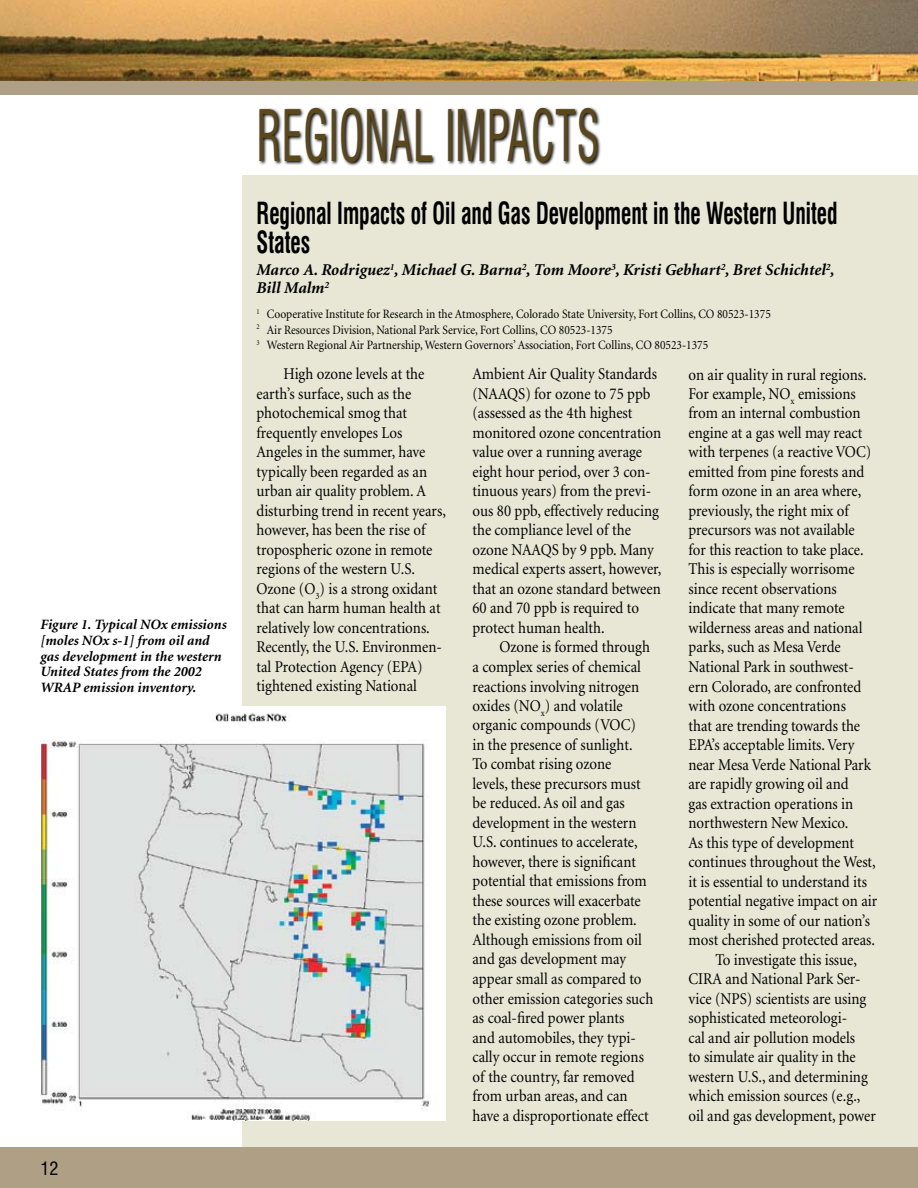
<style>
.page{position:relative;width:918px;height:1188px;background:#fff}
.page>*{position:absolute;margin:0;border:0;box-sizing:border-box;transform-origin:0 0}
.t1{font:condensed 69px "Swiss 721 BT";letter-spacing:.025em;color:#5a471c;scale:.6 1}
.t2{font:700 condensed 29.7px/28.5px "Swiss 721 BT";color:#000;scale:.73 1}
.t3{font:condensed 18px "Swiss 721 BT";color:#000}
.t4{font:16.5px/19.5px "Minion";color:#000;scale:.9 1}
.t5{font:italic 700 16.5px/18px "Minion";color:#000}
.t6{font:italic 700 14.25px/15.8px "Minion";color:#000}
.t7{font:12.75px/15.8px "Minion";color:#000;scale:.9 1}
</style>
<div class="page">
<div style="left:0;top:1148px;width:918px;height:40px;background:#ae9f85"></div>
<img style="left:0;top:0;width:918px;height:81px">
<div style="left:243px;top:176px;width:675px;height:972px;background:#e8e6d5"></div>
<svg style="left:259px;top:107px;width:639px;height:69px"></svg>
<div style="left:0;top:81px;width:918px;height:13px;background:#ae9f85"></div>
<img style="left:40px;top:706px;width:405px;height:414px">
<p class="t6" style="left:40px;top:617px;width:188px">Figure 1. Typical NOx emissions [moles NOx s-1] from oil and gas development in the western<br>United States from the 2002<br>WRAP emission inventory.</p>
<p class="t3" style="left:40px;top:1157px;width:19px">12</p>
<h1 class="t1" style="left:257px;top:94px;width:494px">REGIONAL IMPACTS</h1>
<h2 class="t2" style="left:256px;top:199px;width:798px">Regional Impacts of Oil and Gas Development in the Western United<br>States</h2>
<p class="t5" style="left:256px;top:261px;width:580px">Marco A. Rodriguez<sup>1</sup>, Michael G. Barna<sup>2</sup>, Tom Moore<sup>3</sup>, Kristi Gebhart<sup>2</sup>, Bret Schichtel<sup>2</sup>,<br>Bill Malm<sup>2</sup></p>
<p class="t7" style="left:256px;top:306px;width:573px"><sup>1</sup> Cooperative Institute for Research in the Atmosphere, Colorado State University, Fort Collins, CO 80523-1375<br><sup>2</sup> Air Resources Division, National Park Service, Fort Collins, CO 80523-1375<br><sup>3</sup> Western Regional Air Partnership, Western Governors’ Association, Fort Collins, CO 80523-1375</p>
<p class="t4" style="left:472px;top:365px;width:211px">Ambient Air Quality Standards (NAAQS) for ozone to 75 ppb (assessed as the 4th highest monitored ozone concentration value over a running average eight hour period, over 3 con&shy;tinuous years) from the previ&shy;ous 80 ppb, effectively reducing the compliance level of the ozone NAAQS by 9 ppb. Many medical experts assert, however, that an ozone standard between<br>60 and 70 ppb is required to protect human health.</p>
<p class="t4" style="left:472px;top:638px;width:202px;text-indent:27px">Ozone is formed through a complex series of chemical reactions involving nitrogen oxides (NO<sub>x</sub>) and volatile organic compounds (VOC)<br>in the presence of sunlight.<br>To combat rising ozone<br>levels, these precursors must be reduced. As oil and gas development in the western<br>U.S. continues to accelerate, however, there is significant potential that emissions from these sources will exacerbate the existing ozone problem.<br>Although emissions from oil and gas development may appear small as compared to other emission categories such as coal-fired power plants<br>and automobiles, they typi&shy;cally occur in remote regions of the country, far removed from urban areas, and can have a disproportionate effect</p>
<p class="t4" style="left:256px;top:365px;width:212px;text-indent:27px">High ozone levels at the earth’s surface, such as the photochemical smog that frequently envelopes Los<br>Angeles in the summer, have typically been regarded as an urban air quality problem. A disturbing trend in recent years, however, has been the rise of tropospheric ozone in remote regions of the western U.S.<br>Ozone (O<sub>3</sub>) is a strong oxidant that can harm human health at relatively low concentrations.<br>Recently, the U.S. Environmen&shy;tal Protection Agency (EPA) tightened existing National</p>
<p class="t4" style="left:688px;top:365px;width:200px">on air quality in rural regions.</p>
<p class="t4" style="left:688px;top:385px;width:187px">For example, NO<sub>x</sub> emissions</p>
<p class="t4" style="left:689px;top:404px;width:193px">from an internal combustion</p>
<p class="t4" style="left:689px;top:424px;width:195px">engine at a gas well may react</p>
<p class="t4" style="left:689px;top:443px;width:205px">with terpenes (a reactive VOC)</p>
<p class="t4" style="left:689px;top:463px;width:197px">emitted from pine forests and</p>
<p class="t4" style="left:689px;top:482px;width:193px">form ozone in an area where,</p>
<p class="t4" style="left:689px;top:502px;width:180px">previously, the right mix of</p>
<p class="t4" style="left:689px;top:521px;width:186px">precursors was not available</p>
<p class="t4" style="left:689px;top:541px;width:196px">for this reaction to take place.</p>
<p class="t4" style="left:689px;top:560px;width:186px">This is especially worrisome</p>
<p class="t4" style="left:689px;top:580px;width:166px">since recent observations</p>
<p class="t4" style="left:689px;top:599px;width:175px">indicate that many remote</p>
<p class="t4" style="left:689px;top:619px;width:195px">wilderness areas and national</p>
<p class="t4" style="left:689px;top:638px;width:171px">parks, such as Mesa Verde</p>
<p class="t4" style="left:689px;top:658px;width:185px">National Park in southwest-</p>
<p class="t4" style="left:689px;top:677px;width:193px">ern Colorado, are confronted</p>
<p class="t4" style="left:689px;top:697px;width:176px">with ozone concentrations</p>
<p class="t4" style="left:689px;top:716px;width:192px">that are trending towards the</p>
<p class="t4" style="left:689px;top:736px;width:186px">EPA’s acceptable limits. Very</p>
<p class="t4" style="left:689px;top:755px;width:204px">near Mesa Verde National Park</p>
<p class="t4" style="left:689px;top:775px;width:180px">are rapidly growing oil and</p>
<p class="t4" style="left:689px;top:794px;width:184px">gas extraction operations in</p>
<p class="t4" style="left:689px;top:814px;width:179px">northwestern New Mexico.</p>
<p class="t4" style="left:689px;top:833px;width:186px">As this type of development</p>
<p class="t4" style="left:689px;top:853px;width:210px">continues throughout the West,</p>
<p class="t4" style="left:689px;top:872px;width:200px">it is essential to understand its</p>
<p class="t4" style="left:689px;top:892px;width:211px">potential negative impact on air</p>
<p class="t4" style="left:689px;top:911px;width:203px">quality in some of our nation’s</p>
<p class="t4" style="left:689px;top:931px;width:209px">most cherished protected areas.</p>
<p class="t4" style="left:716px;top:950px;width:159px">To investigate this issue,</p>
<p class="t4" style="left:689px;top:970px;width:193px">CIRA and National Park Ser-</p>
<p class="t4" style="left:689px;top:989px;width:199px">vice (NPS) scientists are using</p>
<p class="t4" style="left:689px;top:1009px;width:178px">sophisticated meteorologi-</p>
<p class="t4" style="left:689px;top:1028px;width:187px">cal and air pollution models</p>
<p class="t4" style="left:689px;top:1048px;width:187px">to simulate air quality in the</p>
<p class="t4" style="left:689px;top:1067px;width:201px">western U.S., and determining</p>
<p class="t4" style="left:689px;top:1087px;width:193px">which emission sources (e.g.,</p>
<p class="t4" style="left:689px;top:1106px;width:210px">oil and gas development, power</p>
</div>
